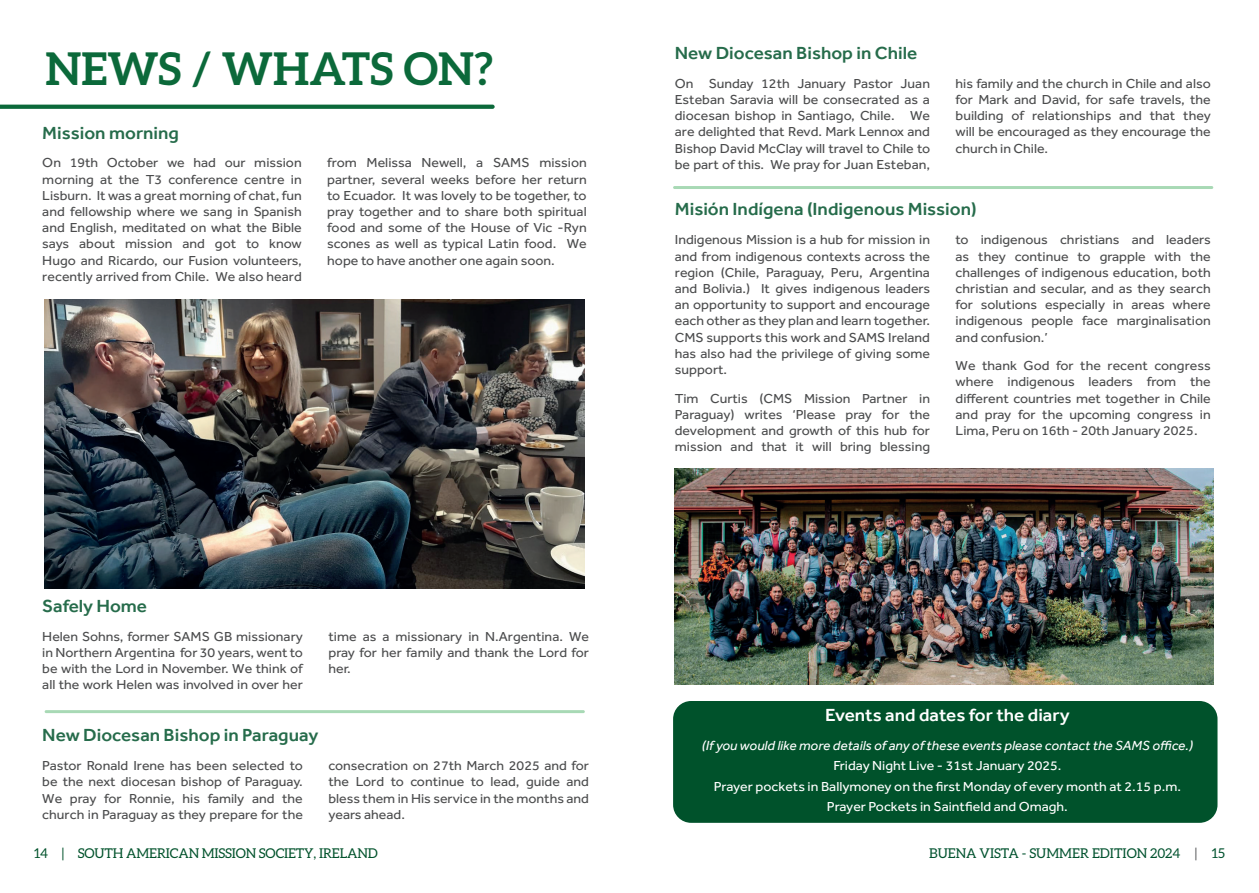
<style>
.page{position:relative;width:1259px;height:893px;background:#fff}
.page>*{position:absolute;margin:0;border:0;box-sizing:border-box;transform-origin:0 0}
.t1{font:700 45.15px "Aleo";color:#0b693a}
.t2{font:500 18px "Effra";color:#266c4b;scale:1.05 1}
.t3{font:500 18px "Effra";color:#fff;scale:1.05 1}
.t4{font:13.5px/16.2px "Effra";color:#4b4c4d;text-align:justify;scale:1.05 1}
.t5{font:13.5px "Effra";color:#fff;scale:1.05 1}
.t6{font:italic 13.5px "Effra";color:#fff;scale:1.05 1}
.t7{font:13.5px "Aleo";letter-spacing:-.01em;color:#00522b}
.t8{font:13.5px "Aleo";color:#00522e}
.s1{color:#57585a}
</style>
<div class="page">
<svg style="left:0;top:105px;width:495px;height:4px;background:#136e41"></svg>
<hr style="left:673px;top:186px;width:540px;height:3px;background:#a8d9b5">
<hr style="left:45px;top:710px;width:540px;height:3px;background:#a8d9b5">
<div style="left:673px;top:701px;width:544px;height:122px;background:#00522b;border-radius:18px"></div>
<img style="left:45px;top:300px;width:540px;height:288px">
<img style="left:674px;top:468px;width:539px;height:217px">
<p class="t1" style="left:45px;top:43px;width:449px">NEWS / WHATS ON?</p>
<p class="t2" style="left:42px;top:122px;width:132px">Mission morning</p>
<p class="t4" style="left:42px;top:155px;width:249px">On 19th October we had our mission morning at the T3 conference centre in Lisburn. It was a great morning of chat, fun and fellowship where we sang in Spanish and English, meditated on what the Bible says about mission and got to know Hugo and Ricardo, our Fusion volunteers, recently arrived from Chile. We also heard</p>
<p class="t4" style="left:327px;top:155px;width:249px">from Melissa Newell, a SAMS mission partner, several weeks before her return to Ecuador. It was lovely to be together, to pray together and to share both spiritual food and some of the House of Vic -Ryn scones as well as typical Latin food. We hope to have another one again soon.</p>
<p class="t2" style="left:42px;top:595px;width:101px">Safely Home</p>
<p class="t4" style="left:42px;top:628px;width:250px">Helen Sohns, former SAMS GB missionary in Northern Argentina for 30 years, went to be with the Lord in November. We think of all the work Helen was involved in over her</p>
<p class="t4" style="left:328px;top:628px;width:250px">time as a missionary in N.Argentina. We pray for her family and thank the Lord for her.</p>
<p class="t2" style="left:42px;top:725px;width:264px">New Diocesan Bishop in Paraguay</p>
<p class="t4" style="left:42px;top:757px;width:250px">Pastor Ronald Irene has been selected to be the next diocesan bishop of Paraguay.<br>We pray for Ronnie, his family and the church in Paraguay as they prepare for the</p>
<p class="t4" style="left:328px;top:757px;width:250px">consecration on 27th March 2025 and for the Lord to continue to lead, guide and bless them in His service in the months and years ahead.</p>
<p class="t2" style="left:675px;top:42px;width:232px">New Diocesan Bishop in Chile</p>
<p class="t4" style="left:675px;top:75px;width:245px">On Sunday 12th January Pastor Juan Esteban Saravia will be consecrated as a diocesan bishop in Santiago, Chile. We are delighted that Revd. Mark Lennox and Bishop David McClay will travel to Chile to be part of this. We pray for Juan Esteban,</p>
<p class="t4" style="left:955px;top:75px;width:245px">his family and the church in Chile and also for Mark and David, for safe travels, the building of relationships and that they will be encouraged as they encourage the church in Chile.</p>
<p class="t2" style="left:675px;top:199px;width:289px">Misión Indígena (Indigenous Mission)</p>
<p class="t4" style="left:675px;top:232px;width:245px">Indigenous Mission is a hub for mission in and from indigenous contexts across the region (Chile, Paraguay, Peru, Argentina and Bolivia.) It gives indigenous leaders an opportunity to support and encourage each other as they plan and learn together.<br>CMS supports this work and SAMS Ireland has also had the privilege of giving some support.</p>
<p class="t4" style="left:675px;top:390px;width:244px">Tim Curtis (CMS Mission Partner in Paraguay) writes ‘Please pray for the development and growth of this hub for mission and that it will bring blessing</p>
<p class="t4" style="left:955px;top:232px;width:244px">to indigenous christians and leaders as they continue to grapple with the challenges of indigenous education, both christian and secular, and as they search for solutions especially in areas where indigenous people face marginalisation and confusion.’</p>
<p class="t4" style="left:955px;top:357px;width:244px">We thank God for the recent congress where indigenous leaders from the different countries met together in Chile and pray for the upcoming congress in Lima, Peru on 16th - 20th January 2025.</p>
<p class="t3" style="left:825px;top:704px;width:234px">Events and dates for the diary</p>
<p class="t6" style="left:702px;top:738px;width:469px">(If you would like more details of any of these events please contact the SAMS office.)</p>
<p class="t5" style="left:833px;top:758px;width:219px">Friday Night Live - 31st January 2025.</p>
<p class="t5" style="left:714px;top:778px;width:446px">Prayer pockets in Ballymoney on the first Monday of every month at 2.15 p.m.</p>
<p class="t5" style="left:827px;top:798px;width:231px">Prayer Pockets in Saintfield and Omagh.</p>
<p class="t7" style="left:34px;top:846px;width:345px">14 | SOUTH AMERICAN MISSION SOCIETY, IRELAND</p>
<p class="t8" style="left:929px;top:846px;width:297px">BUENA VISTA - SUMMER EDITION 2024 <span class="s1">|</span> 15</p>
</div>
